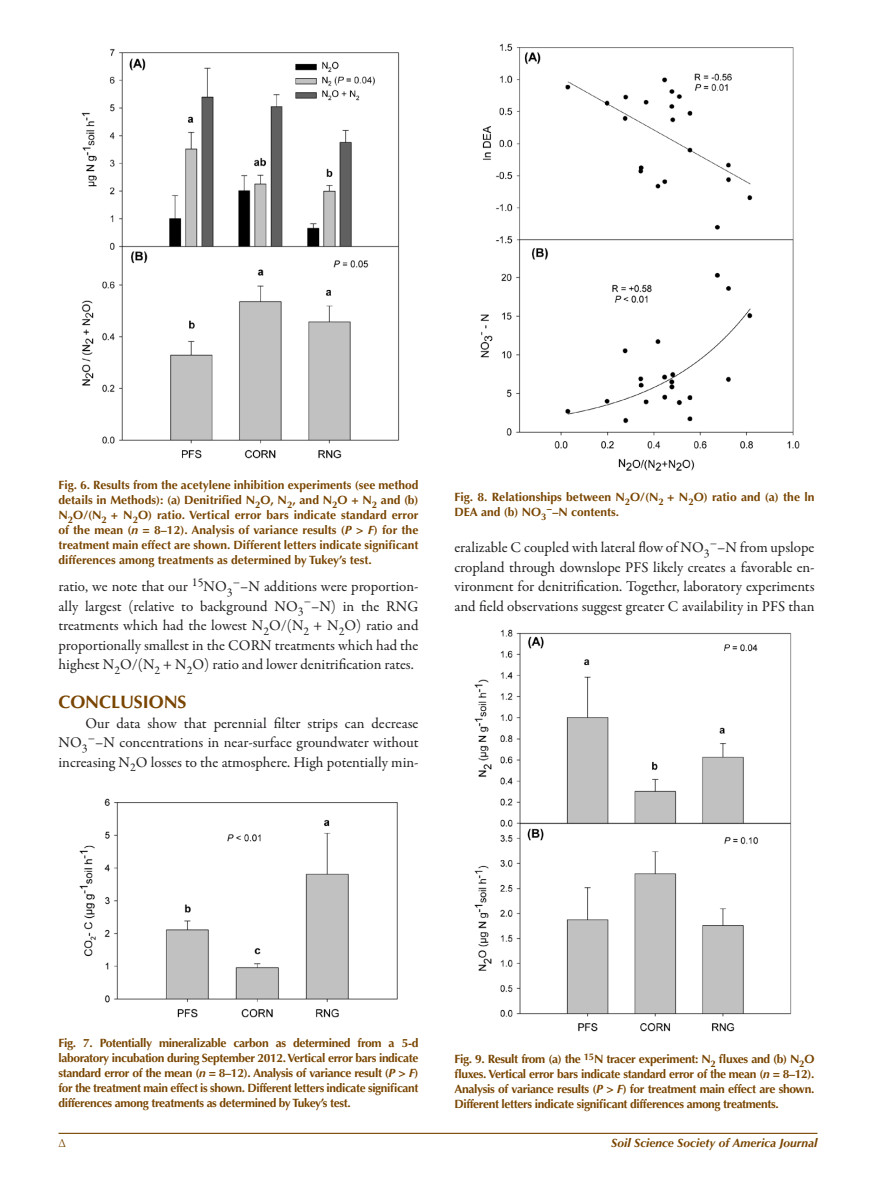
<style>
.page{position:relative;width:891px;height:1188px;background:#fff}
.page>*{position:absolute;margin:0;border:0;box-sizing:border-box;transform-origin:0 0}
.t1{font:700 18px "Optima LT Std";letter-spacing:-.005em;color:#794500}
.t2{font:15px/19.5px "Garamond Premr Pro";color:#231f20;text-align:justify}
.t3{font:700 12px/15px "Optima LT Std";letter-spacing:-.03em;color:#794500;text-align:justify}
.t4{font:700 12px/15px "Optima LT Std";color:#794500}
.t5{font:italic 700 12px "Optima LT Std";color:#794500}
.t6{font:12px "Optima LT Std";color:#794500}
.s1{font-style:italic}
</style>
<div class="page">
<hr style="left:58px;top:1133px;width:760px;height:1px;background:#794500">
<img style="left:81px;top:49px;width:319px;height:410px">
<img style="left:79px;top:798px;width:319px;height:220px">
<img style="left:480px;top:43px;width:320px;height:428px">
<img style="left:474px;top:629px;width:318px;height:403px">
<p class="t3" style="left:58px;top:478px;width:362px">Fig. 6. Results from the acetylene inhibition experiments (see method details in Methods): (a) Denitrified N<sub>2</sub>O, N<sub>2</sub>, and N<sub>2</sub>O + N<sub>2</sub> and (b)<br>N<sub>2</sub>O/(N<sub>2</sub> + N<sub>2</sub>O) ratio. Vertical error bars indicate standard error of the mean (<span class="s1">n</span> = 8–12). Analysis of variance results (<span class="s1">P</span> &gt; <span class="s1">F</span>) for the treatment main effect are shown. Different letters indicate significant differences among treatments as determined by Tukey’s test.</p>
<p class="t2" style="left:58px;top:577px;width:362px">ratio, we note that our <sup>15</sup>NO<sub>3</sub><sup>−</sup>–N additions were proportion&shy;ally largest (relative to background NO<sub>3</sub><sup>−</sup>–N) in the RNG treatments which had the lowest N<sub>2</sub>O/(N<sub>2</sub> + N<sub>2</sub>O) ratio and proportionally smallest in the CORN treatments which had the highest N<sub>2</sub>O/(N<sub>2</sub> + N<sub>2</sub>O) ratio and lower denitrification rates.</p>
<h1 class="t1" style="left:58px;top:691px;width:130px">CONCLUSIONS</h1>
<p class="t2" style="left:58px;top:713px;width:362px;text-indent:27px">Our data show that perennial filter strips can decrease NO<sub>3</sub><sup>−</sup>–N concentrations in near-surface groundwater without increasing N<sub>2</sub>O losses to the atmosphere. High potentially min-</p>
<p class="t4" style="left:454px;top:490px;width:362px">Fig. 8. Relationships between N<sub>2</sub>O/(N<sub>2</sub> + N<sub>2</sub>O) ratio and (a) the ln<br>DEA and (b) NO<sub>3</sub><sup>−</sup>–N contents.</p>
<p class="t2" style="left:454px;top:538px;width:362px">eralizable C coupled with lateral flow of NO<sub>3</sub><sup>−</sup>–N from upslope cropland through downslope PFS likely creates a favorable en&shy;vironment for denitrification. Together, laboratory experiments and field observations suggest greater C availability in PFS than</p>
<p class="t3" style="left:58px;top:1036px;width:362px">Fig. 7. Potentially mineralizable carbon as determined from a 5-d laboratory incubation during September 2012. Vertical error bars indicate standard error of the mean (<span class="s1">n</span> = 8–12). Analysis of variance result (<span class="s1">P</span> &gt; <span class="s1">F</span>) for the treatment main effect is shown. Different letters indicate significant differences among treatments as determined by Tukey’s test.</p>
<p class="t3" style="left:454px;top:1052px;width:362px">Fig. 9. Result from (a) the <sup>15</sup>N tracer experiment: N<sub>2</sub> fluxes and (b) N<sub>2</sub>O fluxes. Vertical error bars indicate standard error of the mean (<span class="s1">n</span> = 8–12).<br>Analysis of variance results (<span class="s1">P</span> &gt; <span class="s1">F</span>) for treatment main effect are shown.<br>Different letters indicate significant differences among treatments.</p>
<p class="t6" style="left:58px;top:1136px;width:9px">∆</p>
<p class="t5" style="left:611px;top:1136px;width:208px">Soil Science Society of America Journal</p>
</div>
